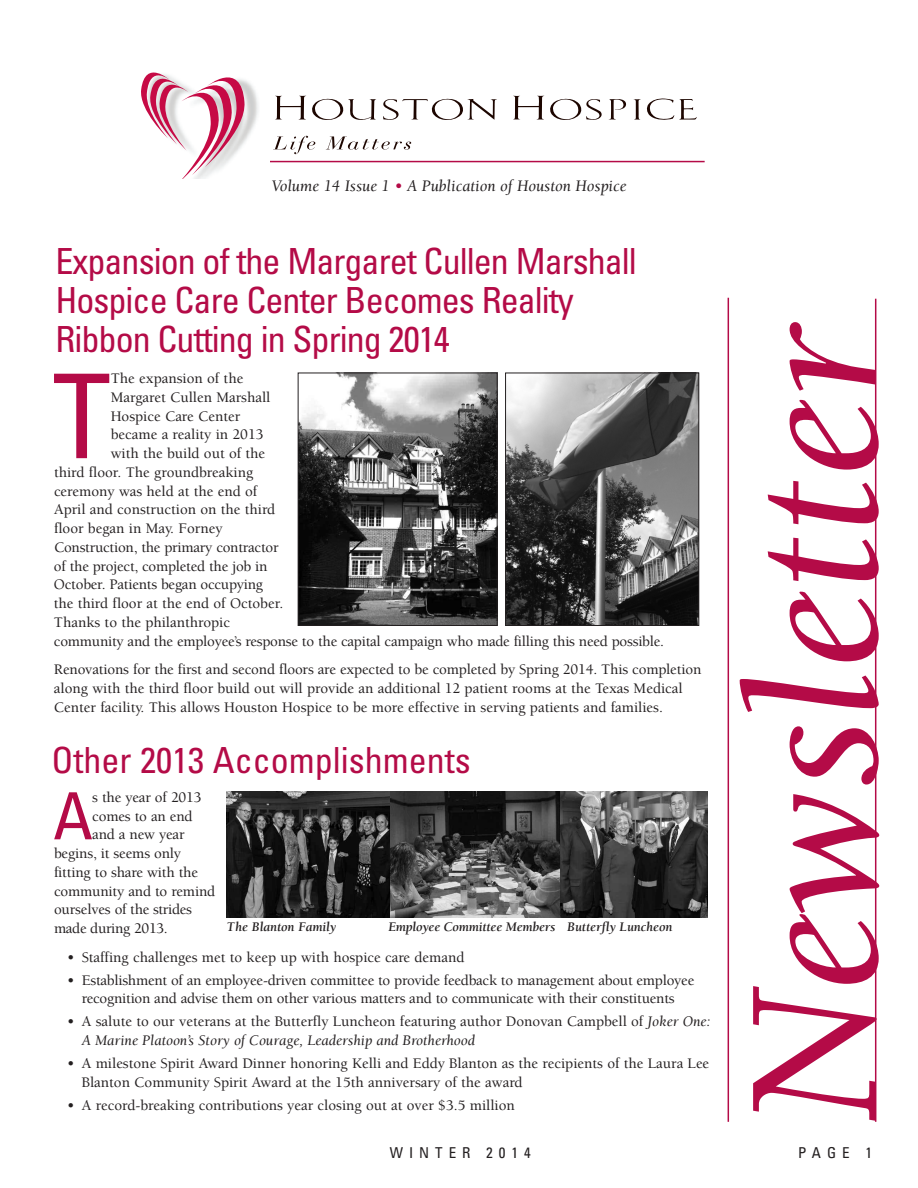
<style>
.page{position:relative;width:918px;height:1188px;background:#fff}
.page>*{position:absolute;margin:0;border:0;box-sizing:border-box;transform-origin:0 0}
.t1{font:italic 192px "Berkeley";color:#b40b47}
.t2{font:condensed 117px "Univers";color:#b40b47}
.t3{font:condensed 65.1px "Univers";color:#b40b47}
.t4{font:condensed 36px/39px "Univers";letter-spacing:-.025em;color:#b40b47}
.t5{font:condensed 36px "Univers";color:#b40b47}
.t6{font:italic 16.5px "Berkeley";color:#231f20}
.t7{font:500 15px/18.8px "Berkeley";color:#231f20}
.t8{font:500 15px "Berkeley";letter-spacing:-.02em;color:#231f20}
.t9{font:condensed 15px "Univers";letter-spacing:.4em;color:#231f20}
.t10{font:italic 700 13.5px "Berkeley";letter-spacing:-.005em;color:#231f20}
.s1{color:#b40b47}
.s2{font-weight:400;font-style:italic}
</style>
<div class="page">
<img style="left:247px;top:81px;width:11px;height:57px">
<svg style="left:275px;top:96px;width:101px;height:24px"></svg>
<svg style="left:383px;top:98px;width:114px;height:22px"></svg>
<svg style="left:513px;top:96px;width:89px;height:24px"></svg>
<svg style="left:609px;top:99px;width:17px;height:21px"></svg>
<svg style="left:633px;top:98px;width:64px;height:22px"></svg>
<svg style="left:273px;top:136px;width:42px;height:18px"></svg>
<svg style="left:326px;top:136px;width:85px;height:14px"></svg>
<svg style="left:141px;top:72px;width:106px;height:106px"></svg>
<hr style="left:875px;top:299px;width:1px;height:823px;background:#b40b47">
<hr style="left:270px;top:161px;width:435px;height:1px;background:#b40b47">
<hr style="left:728px;top:298px;width:1px;height:824px;background:#b40b47">
<img style="left:507px;top:375px;width:190px;height:249px">
<div style="left:505px;top:373px;width:194px;height:253px;border:1px solid #231f20"></div>
<img style="left:300px;top:375px;width:196px;height:249px">
<div style="left:298px;top:373px;width:200px;height:253px;border:1px solid #231f20"></div>
<img style="left:394px;top:791px;width:313px;height:126px">
<img style="left:226px;top:791px;width:168px;height:126px">
<p class="t6" style="left:272px;top:179px;width:357px">Volume 14 Issue 1 <span class="s1">•</span> A Publication of Houston Hospice</p>
<h3 class="t4" style="left:55px;top:245px;width:583px">Expansion of the Margaret Cullen Marshall<br>Hospice Care Center Becomes Reality<br>Ribbon Cutting in Spring 2014</h3>
<h2 class="t2" style="left:52px;top:374px;width:60px">T</h2>
<p class="t7" style="left:111px;top:370px;width:134px">The expansion of the</p>
<p class="t7" style="left:111px;top:389px;width:161px">Margaret Cullen Marshall</p>
<p class="t7" style="left:111px;top:408px;width:131px">Hospice Care Center</p>
<p class="t7" style="left:111px;top:427px;width:154px">became a reality in 2013</p>
<p class="t7" style="left:111px;top:445px;width:156px">with the build out of the</p>
<p class="t7" style="left:54px;top:464px;width:201px">third floor. The groundbreaking</p>
<p class="t7" style="left:54px;top:483px;width:205px">ceremony was held at the end of</p>
<p class="t7" style="left:54px;top:502px;width:223px">April and construction on the third</p>
<p class="t7" style="left:54px;top:520px;width:170px">floor began in May. Forney</p>
<p class="t7" style="left:54px;top:539px;width:226px">Construction, the primary contractor</p>
<p class="t7" style="left:54px;top:558px;width:215px">of the project, completed the job in</p>
<p class="t7" style="left:54px;top:577px;width:211px">October. Patients began occupying</p>
<p class="t7" style="left:54px;top:595px;width:231px">the third floor at the end of October.</p>
<p class="t7" style="left:54px;top:614px;width:178px">Thanks to the philanthropic</p>
<p class="t7" style="left:54px;top:633px;width:612px">community and the employee’s response to the capital campaign who made filling this need possible.</p>
<p class="t7" style="left:54px;top:661px;width:649px">Renovations for the first and second floors are expected to be completed by Spring 2014. This completion along with the third floor build out will provide an additional 12 patient rooms at the Texas Medical<br>Center facility. This allows Houston Hospice to be more effective in serving patients and families.</p>
<h3 class="t5" style="left:51px;top:747px;width:421px">Other 2013 Accomplishments</h3>
<h3 class="t3" style="left:53px;top:792px;width:41px">A</h3>
<p class="t7" style="left:92px;top:789px;width:111px">s the year of 2013</p>
<p class="t7" style="left:92px;top:808px;width:102px">comes to an end</p>
<p class="t7" style="left:92px;top:826px;width:94px">and a new year</p>
<p class="t7" style="left:54px;top:845px;width:129px">begins, it seems only</p>
<p class="t7" style="left:54px;top:864px;width:146px">fitting to share with the</p>
<p class="t7" style="left:54px;top:883px;width:163px">community and to remind</p>
<p class="t8" style="left:54px;top:904px;width:140px">ourselves of the strides</p>
<p class="t8" style="left:54px;top:922px;width:115px">made during 2013.</p>
<p class="t7" style="left:67px;top:949px;width:399px">• Staffing challenges met to keep up with hospice care demand</p>
<p class="t7" style="left:67px;top:972px;width:629px;text-align:center">• Establishment of an employee-driven committee to provide feedback to management about employee recognition and advise them on other various matters and to communicate with their constituents</p>
<p class="t7" style="left:82px;top:1014px;width:630px;text-indent:-15px">• A salute to our veterans at the Butterfly Luncheon featuring author Donovan Campbell of <span class="s2">Joker One:<br>A Marine Platoon’s Story of Courage, Leadership and Brotherhood</span></p>
<p class="t7" style="left:82px;top:1055px;width:629px;text-indent:-15px">• A milestone Spirit Award Dinner honoring Kelli and Eddy Blanton as the recipients of the Laura Lee<br>Blanton Community Spirit Award at the 15th anniversary of the award</p>
<p class="t7" style="left:67px;top:1097px;width:449px">• A record-breaking contributions year closing out at over $3.5 million</p>
<p class="t10" style="left:388px;top:921px;width:286px">Employee Committee Members Butterfly Luncheon</p>
<p class="t10" style="left:227px;top:921px;width:111px">The Blanton Family</p>
<h1 class="t1" style="left:740px;top:1124px;width:803px;rotate:-90deg">Newsletter</h1>
<p class="t9" style="left:390px;top:1147px;width:143px">WINTER 2014</p>
<p class="t9" style="left:798px;top:1147px;width:75px">PAGE 1</p>
</div>
